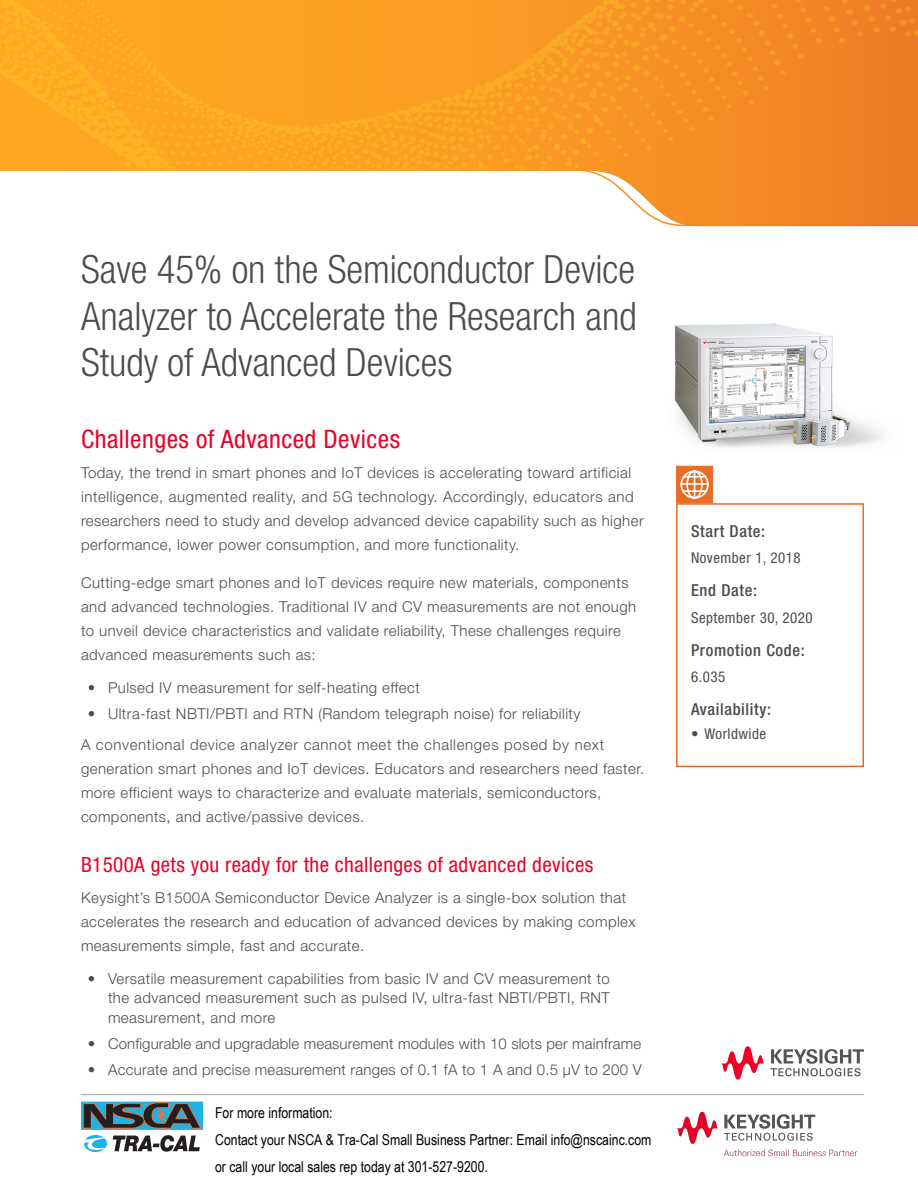
<style>
.page{position:relative;width:918px;height:1188px;background:#fff}
.page>*{position:absolute;margin:0;border:0;box-sizing:border-box;transform-origin:0 0}
.KT_-_Title{font:300 condensed 39px/46.8px "Helvetica Neue LT Std";color:#4b4c4d;text-align:justify}
.KT_-_Header_1{font:condensed 25.5px "Helvetica Neue LT Std";letter-spacing:.02em;color:#e90029}
.KT_-_Header_2{font:condensed 21px "Helvetica Neue LT Std";letter-spacing:.02em;color:#e90029}
.KT_-_Sidebar_Titles{font:500 condensed 16.5px "Helvetica Neue LT Std";letter-spacing:.04em;color:#4b4c4d}
.KT_-_Body_Text{font:300 15px/24px "Helvetica Neue LT Std";letter-spacing:.03em;color:#4b4c4d}
.t1{font:15px/27px "Arial Narrow";color:#000}
.KT_-_Body_Text-2{font:300 15px "Helvetica Neue LT Std";letter-spacing:.01em;color:#4b4c4d}
.KT-_Sidebar_Copy{font:condensed 15px "Helvetica Neue LT Std";letter-spacing:.03em;color:#4b4c4d}
</style>
<div class="page">
<hr style="left:81px;top:1094px;width:783px;height:1px;background:#a4a1a9">
<svg style="left:721px;top:1046px;width:143px;height:34px"></svg>
<div style="left:604px;top:0;width:314px;height:168px;background:#f08126"></div>
<svg style="left:534px;top:0;width:377px;height:18px;background:#f28a25"></svg>
<div style="left:804px;top:18px;width:114px;height:73px;background:#ef8026"></div>
<svg style="left:0;top:0;width:534px;height:7px;background:#fda223"></svg>
<svg style="left:0;top:7px;width:804px;height:125px;background:#fa9c23"></svg>
<svg style="left:0;top:77px;width:768px;height:86px;background:#f99b23"></svg>
<svg style="left:0;top:115px;width:604px;height:53px;background:#fca423"></svg>
<svg style="left:0;top:168px;width:918px;height:59px"></svg>
<div style="left:676px;top:503px;width:188px;height:264px;border:2px solid #e76c27"></div>
<div style="left:676px;top:466px;width:37px;height:37px;background:#e76c27;border:1px solid #e76c27"></div>
<svg style="left:680px;top:470px;width:29px;height:29px"></svg>
<img style="left:674px;top:323px;width:209px;height:125px">
<img style="left:82px;top:1102px;width:120px;height:49px">
<img style="left:677px;top:1111px;width:181px;height:46px">
<p class="KT_-_Title" style="left:81px;top:245px;width:557px">Save 45% on the Semiconductor Device Analyzer to Accelerate the Research and Study of Advanced Devices</p>
<p class="KT_-_Header_1" style="left:81px;top:424px;width:321px">Challenges of Advanced Devices</p>
<p class="KT_-_Body_Text" style="left:81px;top:461px;width:564px">Today, the trend in smart phones and IoT devices is accelerating toward artificial intelligence, augmented reality, and 5G technology. Accordingly, educators and researchers need to study and develop advanced device capability such as higher performance, lower power consumption, and more functionality.</p>
<p class="KT_-_Body_Text" style="left:81px;top:570px;width:557px">Cutting-edge smart phones and IoT devices require new materials, components and advanced technologies. Traditional IV and CV measurements are not enough to unveil device characteristics and validate reliability, These challenges require advanced measurements such as:</p>
<p class="KT_-_Body_Text" style="left:88px;top:675px;width:334px">• Pulsed IV measurement for self-heating effect</p>
<p class="KT_-_Body_Text" style="left:88px;top:701px;width:494px">• Ultra-fast NBTI/PBTI and RTN (Random telegraph noise) for reliability</p>
<p class="KT_-_Body_Text" style="left:81px;top:732px;width:565px">A conventional device analyzer cannot meet the challenges posed by next generation smart phones and IoT devices. Educators and researchers need faster. more efficient ways to characterize and evaluate materials, semiconductors, components, and active/passive devices.</p>
<p class="KT_-_Header_2" style="left:81px;top:852px;width:514px">B1500A gets you ready for the challenges of advanced devices</p>
<p class="KT_-_Body_Text" style="left:81px;top:885px;width:556px">Keysight’s B1500A Semiconductor Device Analyzer is a single-box solution that accelerates the research and education of advanced devices by making complex measurements simple, fast and accurate.</p>
<p class="KT_-_Body_Text" style="left:108px;top:968px;width:504px;line-height:19.5px;text-align:justify;text-indent:-20px">• Versatile measurement capabilities from basic IV and CV measurement to the advanced measurement such as pulsed IV, ultra-fast NBTI/PBTI, RNT measurement, and more</p>
<p class="KT_-_Body_Text-2" style="left:88px;top:1035px;width:555px">• Configurable and upgradable measurement modules with 10 slots per mainframe</p>
<p class="KT_-_Body_Text" style="left:88px;top:1058px;width:556px">• Accurate and precise measurement ranges of 0.1 fA to 1 A and 0.5 µV to 200 V</p>
<p class="t1" style="left:215px;top:1099px;width:438px">For more information:<br>Contact your NSCA &amp; Tra-Cal Small Business Partner: Email info@nscainc.com or call your local sales rep today at 301-527-9200.</p>
<p class="KT_-_Sidebar_Titles" style="left:691px;top:521px;width:76px">Start Date:</p>
<p class="KT-_Sidebar_Copy" style="left:691px;top:549px;width:111px">November 1, 2018</p>
<p class="KT_-_Sidebar_Titles" style="left:691px;top:580px;width:68px">End Date:</p>
<p class="KT-_Sidebar_Copy" style="left:691px;top:608px;width:123px">September 30, 2020</p>
<p class="KT_-_Sidebar_Titles" style="left:691px;top:640px;width:115px">Promotion Code:</p>
<p class="KT-_Sidebar_Copy" style="left:691px;top:668px;width:36px">6.035</p>
<p class="KT_-_Sidebar_Titles" style="left:691px;top:700px;width:82px">Availability:</p>
<p class="KT-_Sidebar_Copy" style="left:691px;top:724px;width:77px">• Worldwide</p>
</div>
